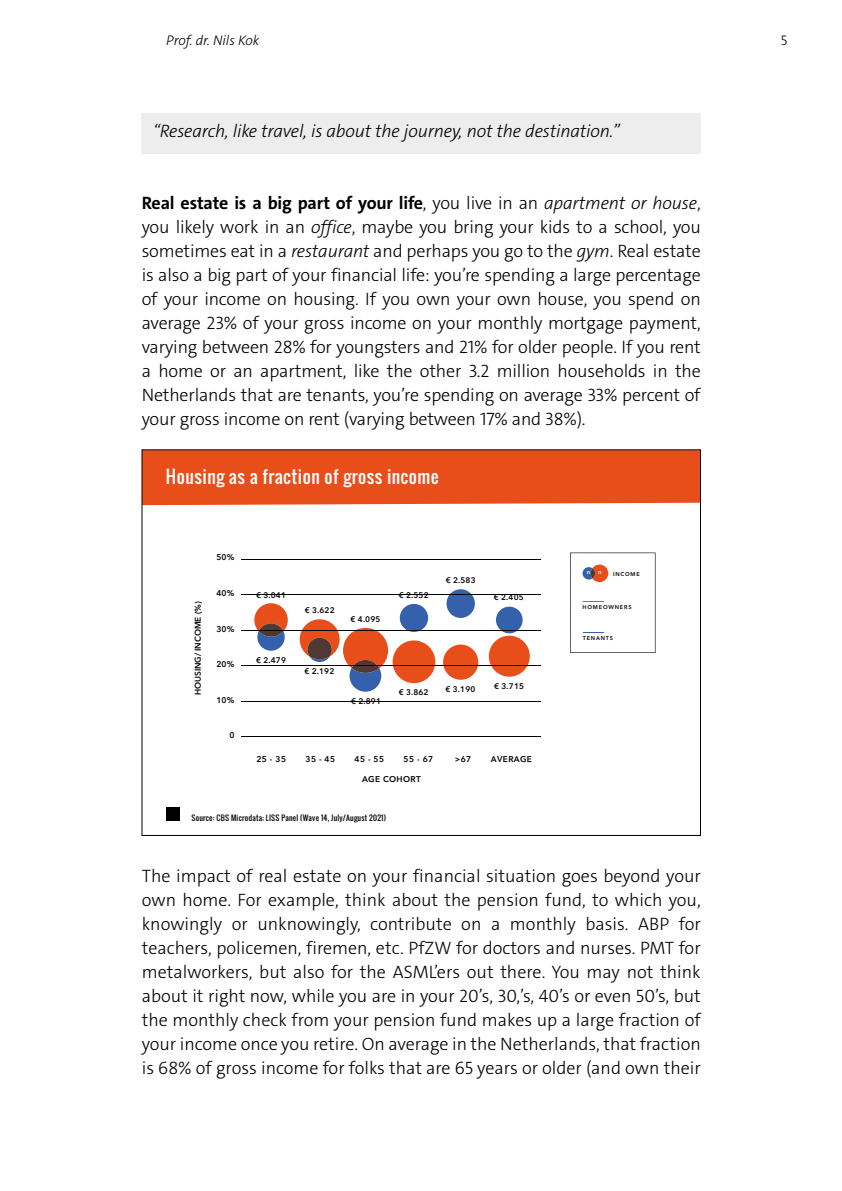
<style>
.page{position:relative;width:842px;height:1191px;background:#fff}
.page>*{position:absolute;margin:0;border:0;box-sizing:border-box;transform-origin:0 0}
.t1{font:300 18px/24px "The Sans E4 s";letter-spacing:-.01em;color:#000;text-align:justify}
.t2{font:italic 300 18px "The Sans E4 s";letter-spacing:-.01em;color:#000}
.t3{font:17.6px "Oswald";letter-spacing:.03em;color:#fff}
.t4{font:italic 300 14px "The Sans E4 s";color:#000}
.t5{font:300 14px "The Sans E4 s";color:#000}
.t6{font:600 8.4px "Avenir Next";letter-spacing:.035em;color:#010202}
.t7{font:600 8.4px "Avenir Next";color:#010202}
.t8{font:600 8.2px "Avenir Next";letter-spacing:.02em;color:#010202}
.t9{font:7.4px "Oswald";letter-spacing:.03em;color:#020203}
.t10{font:600 5.8px "Avenir Next";color:#fff}
.t11{font:600 5.6px "Avenir Next";letter-spacing:.15em;color:#010202}
.s1{font-weight:700}
.s2{font-style:italic}
</style>
<div class="page">
<div style="left:142px;top:113px;width:559px;height:40px;background:#ededed"></div>
<div style="left:144px;top:451px;width:555px;height:54px;background:#e74e1a"></div>
<div style="left:166px;top:807px;width:14px;height:14px;background:#000"></div>
<svg style="left:570px;top:552px;width:85px;height:101px"></svg>
<svg style="left:591px;top:568px;width:4px;height:10px"></svg>
<div style="left:393px;top:640px;width:42px;height:43px;background:#e74e19;border-radius:21px"></div>
<div style="left:443px;top:644px;width:35px;height:35px;background:#e74e19;border-radius:50%"></div>
<div style="left:489px;top:635px;width:41px;height:41px;background:#e74e19;border-radius:20px"></div>
<svg style="left:254px;top:603px;width:34px;height:47px"></svg>
<svg style="left:300px;top:619px;width:88px;height:72px"></svg>
<div style="left:400px;top:604px;width:28px;height:28px;background:#3560ab;border-radius:14px"></div>
<div style="left:446px;top:589px;width:29px;height:29px;background:#3560ab;border-radius:50%"></div>
<div style="left:496px;top:606px;width:27px;height:27px;background:#3560ab;border-radius:13px"></div>
<hr style="left:241px;top:595px;width:300px;height:1px;background:#010202">
<hr style="left:241px;top:559px;width:299px;height:1px;background:#010202">
<hr style="left:241px;top:630px;width:300px;height:1px;background:#010202">
<hr style="left:241px;top:701px;width:300px;height:1px;background:#010202">
<hr style="left:241px;top:665px;width:300px;height:1px;background:#010202">
<hr style="left:241px;top:736px;width:300px;height:1px;background:#010202">
<p class="t4" style="left:166px;top:31px;width:94px">Prof. dr. Nils Kok</p>
<p class="t5" style="left:781px;top:31px;width:8px">5</p>
<p class="t2" style="left:153px;top:120px;width:468px">“Research, like travel, is about the journey, not the destination.”</p>
<p class="t1" style="left:142px;top:191px;width:561px"><span class="s1">Real estate is a big part of your life</span>, you live in an <span class="s2">apartment or house</span>, you likely work in an <span class="s2">office</span>, maybe you bring your kids to a school, you sometimes eat in a <span class="s2">restaurant</span> and perhaps you go to the <span class="s2">gym</span>. Real estate is also a big part of your financial life: you’re spending a large percentage of your income on housing. If you own your own house, you spend on average 23% of your gross income on your monthly mortgage payment, varying between 28% for youngsters and 21% for older people. If you rent a home or an apartment, like the other 3.2 million households in the Netherlands that are tenants, you’re spending on average 33% percent of your gross income on rent (varying between 17% and 38%).</p>
<p class="t3" style="left:166px;top:463px;width:274px">Housing as a fraction of gross income</p>
<p class="t7" style="left:191px;top:695px;width:96px;rotate:-90deg">HOUSING/ INCOME (%)</p>
<p class="t6" style="left:217px;top:550px;width:19px">50%</p>
<p class="t6" style="left:217px;top:586px;width:19px">40%</p>
<p class="t6" style="left:217px;top:621px;width:19px">30%</p>
<p class="t6" style="left:217px;top:657px;width:19px">20%</p>
<p class="t6" style="left:217px;top:692px;width:19px">10%</p>
<p class="t6" style="left:229px;top:728px;width:7px">0</p>
<p class="t8" style="left:256px;top:588px;width:31px">€ 3.041</p>
<p class="t8" style="left:256px;top:653px;width:31px">€ 2.479</p>
<p class="t8" style="left:305px;top:603px;width:31px">€ 3.622</p>
<p class="t8" style="left:351px;top:612px;width:31px">€ 4.095</p>
<p class="t8" style="left:304px;top:664px;width:31px">€ 2.192</p>
<p class="t8" style="left:351px;top:694px;width:31px">€ 2.891</p>
<p class="t8" style="left:399px;top:588px;width:31px">€ 2.552</p>
<p class="t8" style="left:446px;top:573px;width:31px">€ 2.583</p>
<p class="t8" style="left:494px;top:590px;width:31px">€ 2.405</p>
<p class="t8" style="left:399px;top:685px;width:31px">€ 3.862</p>
<p class="t8" style="left:446px;top:681px;width:31px">€ 3.190</p>
<p class="t8" style="left:494px;top:679px;width:31px">€ 3.715</p>
<p class="t6" style="left:256px;top:751px;width:31px">25 - 35</p>
<p class="t6" style="left:305px;top:751px;width:31px">35 - 45</p>
<p class="t6" style="left:355px;top:751px;width:31px">45 - 55</p>
<p class="t6" style="left:404px;top:751px;width:31px">55 - 67</p>
<p class="t6" style="left:455px;top:751px;width:18px">&gt;67</p>
<p class="t6" style="left:491px;top:751px;width:43px">AVERAGE</p>
<p class="t6" style="left:362px;top:771px;width:60px">AGE COHORT</p>
<p class="t9" style="left:192px;top:812px;width:196px">Source: CBS Microdata; LISS Panel (Wave 14, July/August 2021)</p>
<p class="t10" style="left:587px;top:567px;width:5px">n</p>
<p class="t10" style="left:598px;top:567px;width:5px">n</p>
<p class="t11" style="left:613px;top:569px;width:28px">INCOME</p>
<p class="t11" style="left:582px;top:602px;width:51px">HOMEOWNERS</p>
<p class="t11" style="left:583px;top:633px;width:32px">TENANTS</p>
<p class="t1" style="left:142px;top:863px;width:561px">The impact of real estate on your financial situation goes beyond your own home. For example, think about the pension fund, to which you, knowingly or unknowingly, contribute on a monthly basis. ABP for teachers, policemen, firemen, etc. PfZW for doctors and nurses. PMT for metalworkers, but also for the ASML’ers out there. You may not think about it right now, while you are in your 20’s, 30,’s, 40’s or even 50’s, but the monthly check from your pension fund makes up a large fraction of your income once you retire. On average in the Netherlands, that fraction is 68% of gross income for folks that are 65 years or older (and own their</p>
</div>
